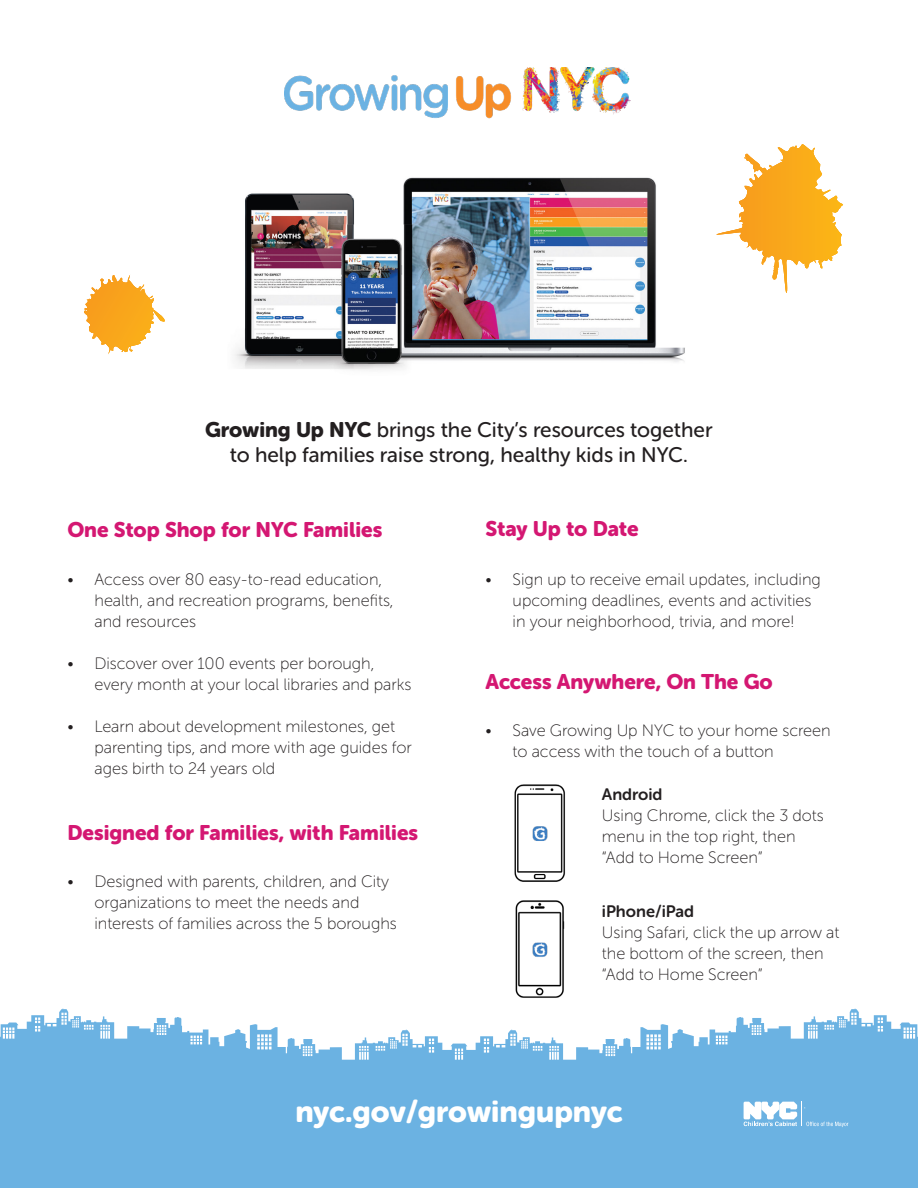
<style>
.page{position:relative;width:918px;height:1188px;background:#fff}
.page>*{position:absolute;margin:0;border:0;box-sizing:border-box;transform-origin:0 0}
.t1{font:30px "Museo Sans Rounded 900";letter-spacing:-.005em;color:#fff}
.t2{font:21px "Museo Sans Rounded 900";color:#d41772}
.t3{font:21px "Museo Sans Rounded 500";color:#231f20}
.t4{font:16.5px/21px "Museo Sans Rounded 100";color:#231f20}
.s1{font-family:"Museo Sans Rounded 900"}
.s2{font-family:"Museo Sans Rounded 700"}
</style>
<div class="page">
<img style="left:284px;top:68px;width:347px;height:51px">
<div style="left:0;top:1077px;width:918px;height:111px;background:#6bb2e2"></div>
<svg style="left:0;top:1008px;width:918px;height:69px;fill:#6bb2e2"></svg>
<svg style="left:84px;top:275px;width:64px;height:79px"></svg>
<svg style="left:717px;top:146px;width:81px;height:103px"></svg>
<img style="left:234px;top:177px;width:451px;height:193px">
<svg style="left:744px;top:1102px;width:104px;height:25px"></svg>
<img style="left:514px;top:784px;width:51px;height:98px">
<img style="left:515px;top:900px;width:50px;height:98px">
<p class="t3" style="left:205px;top:418px;width:509px"><span class="s1">Growing Up NYC</span> brings the City’s resources together</p>
<p class="t3" style="left:230px;top:443px;width:460px">to help families raise strong, healthy kids in NYC.</p>
<p class="t2" style="left:68px;top:518px;width:316px">One Stop Shop for NYC Families</p>
<p class="t4" style="left:94px;top:569px;width:301px;text-indent:-27px">• Access over 80 easy-to-read education, health, and recreation programs, benefits, and resources</p>
<p class="t4" style="left:94px;top:653px;width:318px;text-indent:-27px">• Discover over 100 events per borough, every month at your local libraries and parks</p>
<p class="t4" style="left:94px;top:716px;width:319px;text-indent:-27px">• Learn about development milestones, get parenting tips, and more with age guides for ages birth to 24 years old</p>
<p class="t2" style="left:68px;top:821px;width:352px">Designed for Families, with Families</p>
<p class="t4" style="left:94px;top:871px;width:304px;text-indent:-27px">• Designed with parents, children, and City organizations to meet the needs and interests of families across the 5 boroughs</p>
<p class="t2" style="left:486px;top:517px;width:155px">Stay Up to Date</p>
<p class="t4" style="left:513px;top:569px;width:310px;text-indent:-27px">• Sign up to receive email updates, including upcoming deadlines, events and activities in your neighborhood, trivia, and more!</p>
<p class="t2" style="left:486px;top:670px;width:289px">Access Anywhere, On The Go</p>
<p class="t4" style="left:513px;top:720px;width:320px;text-indent:-27px">• Save Growing Up NYC to your home screen to access with the touch of a button</p>
<p class="t4" style="left:602px;top:784px;width:223px"><span class="s2">Android<br></span>Using Chrome, click the 3 dots menu in the top right, then “Add to Home Screen”</p>
<p class="t4" style="left:602px;top:901px;width:239px"><span class="s2">iPhone/iPad<br></span>Using Safari, click the up arrow at the bottom of the screen, then “Add to Home Screen”</p>
<p class="t1" style="left:295px;top:1095px;width:329px">nyc.gov/growingupnyc</p>
</div>
